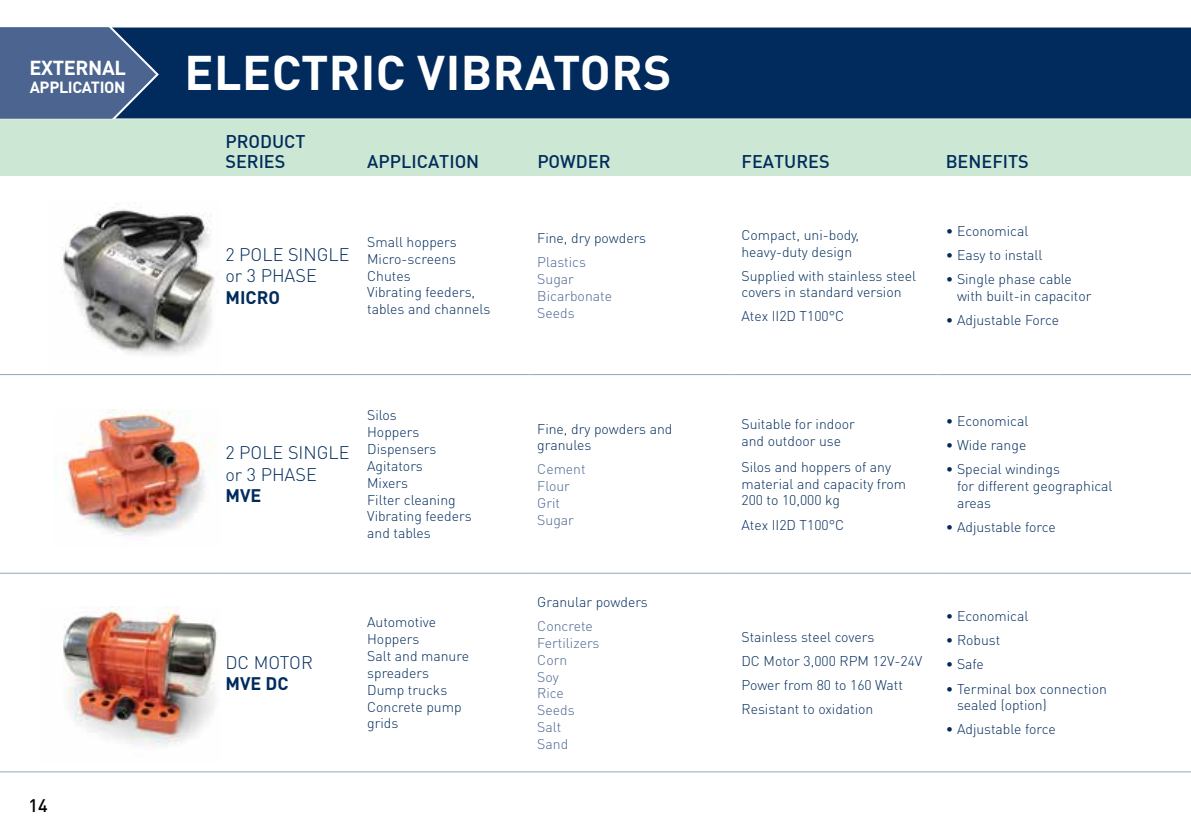
<style>
.page{position:relative;width:1191px;height:840px;background:#fff}
.page>*{position:absolute;margin:0;border:0;box-sizing:border-box;transform-origin:0 0}
.t1{font:700 48px "DIN Pro";letter-spacing:.01em;color:#fff}
.t2{font:700 20px "DIN Pro";letter-spacing:-.02em;color:#fff}
.t3{font:500 18px/20px "DIN";color:#002b5c}
.t4{font:300 18px/21.6px "DIN Pro";color:#002b5c}
.t5{font:700 18px "DIN Pro";color:#002b5c}
.t6{font:500 18px "DIN Pro";color:#000}
.t7{font:700 16px "DIN Pro";letter-spacing:-.02em;color:#fff}
.t8{font:300 14px/16.8px "DIN Pro";color:#002b5c}
.t9{font:300 14px/16.8px "DIN Pro";color:#4b6590}
</style>
<div class="page">
<div style="left:159px;top:27px;width:1032px;height:91px;background:#002b5c"></div>
<svg style="left:0;top:27px;width:159px;height:91px;background:#44608b"></svg>
<div style="left:0;top:119px;width:1191px;height:57px;background:#cce7d3"></div>
<hr style="left:0;top:374px;width:217px;height:1px;background:#95a2c1">
<hr style="left:217px;top:374px;width:142px;height:1px;background:#95a2c1">
<hr style="left:359px;top:374px;width:170px;height:1px;background:#95a2c1">
<hr style="left:529px;top:374px;width:204px;height:1px;background:#95a2c1">
<hr style="left:733px;top:374px;width:204px;height:1px;background:#95a2c1">
<hr style="left:937px;top:374px;width:254px;height:1px;background:#95a2c1">
<hr style="left:0;top:572px;width:217px;height:1px;background:#95a2c1">
<hr style="left:217px;top:572px;width:142px;height:1px;background:#95a2c1">
<hr style="left:359px;top:572px;width:170px;height:1px;background:#95a2c1">
<hr style="left:529px;top:572px;width:204px;height:1px;background:#95a2c1">
<hr style="left:733px;top:572px;width:204px;height:1px;background:#95a2c1">
<hr style="left:937px;top:572px;width:254px;height:1px;background:#95a2c1">
<hr style="left:0;top:771px;width:217px;height:1px;background:#95a2c1">
<hr style="left:217px;top:771px;width:142px;height:1px;background:#95a2c1">
<hr style="left:359px;top:771px;width:170px;height:1px;background:#95a2c1">
<hr style="left:529px;top:771px;width:204px;height:1px;background:#95a2c1">
<hr style="left:733px;top:771px;width:204px;height:1px;background:#95a2c1">
<hr style="left:937px;top:771px;width:254px;height:1px;background:#95a2c1">
<img style="left:61px;top:204px;width:154px;height:151px">
<img style="left:55px;top:409px;width:157px;height:128px">
<img style="left:63px;top:606px;width:155px;height:140px">
<h2 class="t2" style="left:29px;top:54px;width:98px">EXTERNAL</h2>
<p class="t7" style="left:30px;top:76px;width:97px">APPLICATION</p>
<p class="t6" style="left:28px;top:793px;width:21px">14</p>
<h1 class="t1" style="left:184px;top:40px;width:488px">ELECTRIC VIBRATORS</h1>
<p class="t3" style="left:225px;top:131px;width:82px">PRODUCT<br>SERIES</p>
<p class="t3" style="left:367px;top:151px;width:114px">APPLICATION</p>
<p class="t3" style="left:537px;top:151px;width:75px">POWDER</p>
<p class="t3" style="left:741px;top:151px;width:90px">FEATURES</p>
<p class="t3" style="left:945px;top:151px;width:85px">BENEFITS</p>
<p class="t4" style="left:225px;top:242px;width:126px">2 POLE SINGLE or 3 PHASE</p>
<p class="t5" style="left:225px;top:285px;width:56px">MICRO</p>
<p class="t8" style="left:367px;top:233px;width:125px">Small hoppers<br>Micro-screens<br>Chutes<br>Vibrating feeders, tables and channels</p>
<p class="t8" style="left:537px;top:229px;width:110px">Fine, dry powders</p>
<p class="t9" style="left:537px;top:253px;width:76px">Plastics<br>Sugar<br>Bicarbonate<br>Seeds</p>
<p class="t8" style="left:741px;top:225px;width:119px">Compact, uni-body, heavy-duty design</p>
<p class="t8" style="left:741px;top:266px;width:176px">Supplied with stainless steel covers in standard version</p>
<p class="t8" style="left:741px;top:307px;width:104px">Atex II2D T100°C</p>
<p class="t8" style="left:945px;top:222px;width:84px">• Economical</p>
<p class="t8" style="left:945px;top:246px;width:98px">• Easy to install</p>
<p class="t8" style="left:957px;top:270px;width:136px;text-indent:-11px">• Single phase cable with built-in capacitor</p>
<p class="t8" style="left:945px;top:311px;width:115px">• Adjustable Force</p>
<p class="t4" style="left:225px;top:441px;width:126px">2 POLE SINGLE or 3 PHASE</p>
<p class="t5" style="left:225px;top:483px;width:37px">MVE</p>
<p class="t8" style="left:367px;top:406px;width:106px">Silos<br>Hoppers<br>Dispensers<br>Agitators<br>Mixers<br>Filter cleaning<br>Vibrating feeders and tables</p>
<p class="t4" style="left:225px;top:650px;width:89px">DC MOTOR</p>
<p class="t5" style="left:225px;top:671px;width:65px">MVE DC</p>
<p class="t8" style="left:367px;top:613px;width:103px">Automotive<br>Hoppers<br>Salt and manure spreaders<br>Dump trucks<br>Concrete pump grids</p>
<p class="t8" style="left:537px;top:419px;width:137px">Fine, dry powders and granules</p>
<p class="t9" style="left:537px;top:460px;width:50px">Cement<br>Flour<br>Grit<br>Sugar</p>
<p class="t8" style="left:741px;top:415px;width:115px">Suitable for indoor and outdoor use</p>
<p class="t8" style="left:741px;top:457px;width:166px">Silos and hoppers of any material and capacity from<br>200 to 10,000 kg</p>
<p class="t8" style="left:741px;top:515px;width:104px">Atex II2D T100°C</p>
<p class="t8" style="left:537px;top:592px;width:112px">Granular powders</p>
<p class="t9" style="left:537px;top:616px;width:64px">Concrete<br>Fertilizers<br>Corn<br>Soy<br>Rice<br>Seeds<br>Salt<br>Sand</p>
<p class="t8" style="left:741px;top:624px;width:182px;line-height:24px">Stainless steel covers<br>DC Motor 3,000 RPM 12V-24V<br>Power from 80 to 160 Watt<br>Resistant to oxidation</p>
<p class="t8" style="left:945px;top:412px;width:84px">• Economical</p>
<p class="t8" style="left:945px;top:436px;width:82px">• Wide range</p>
<p class="t8" style="left:957px;top:460px;width:157px;text-indent:-11px">• Special windings<br>for different geographical areas</p>
<p class="t8" style="left:945px;top:517px;width:111px">• Adjustable force</p>
<p class="t8" style="left:945px;top:607px;width:84px">• Economical</p>
<p class="t8" style="left:945px;top:631px;width:56px">• Robust</p>
<p class="t8" style="left:945px;top:655px;width:40px">• Safe</p>
<p class="t8" style="left:957px;top:679px;width:151px;text-indent:-11px">• Terminal box connection sealed (option)</p>
<p class="t8" style="left:945px;top:719px;width:111px">• Adjustable force</p>
</div>
